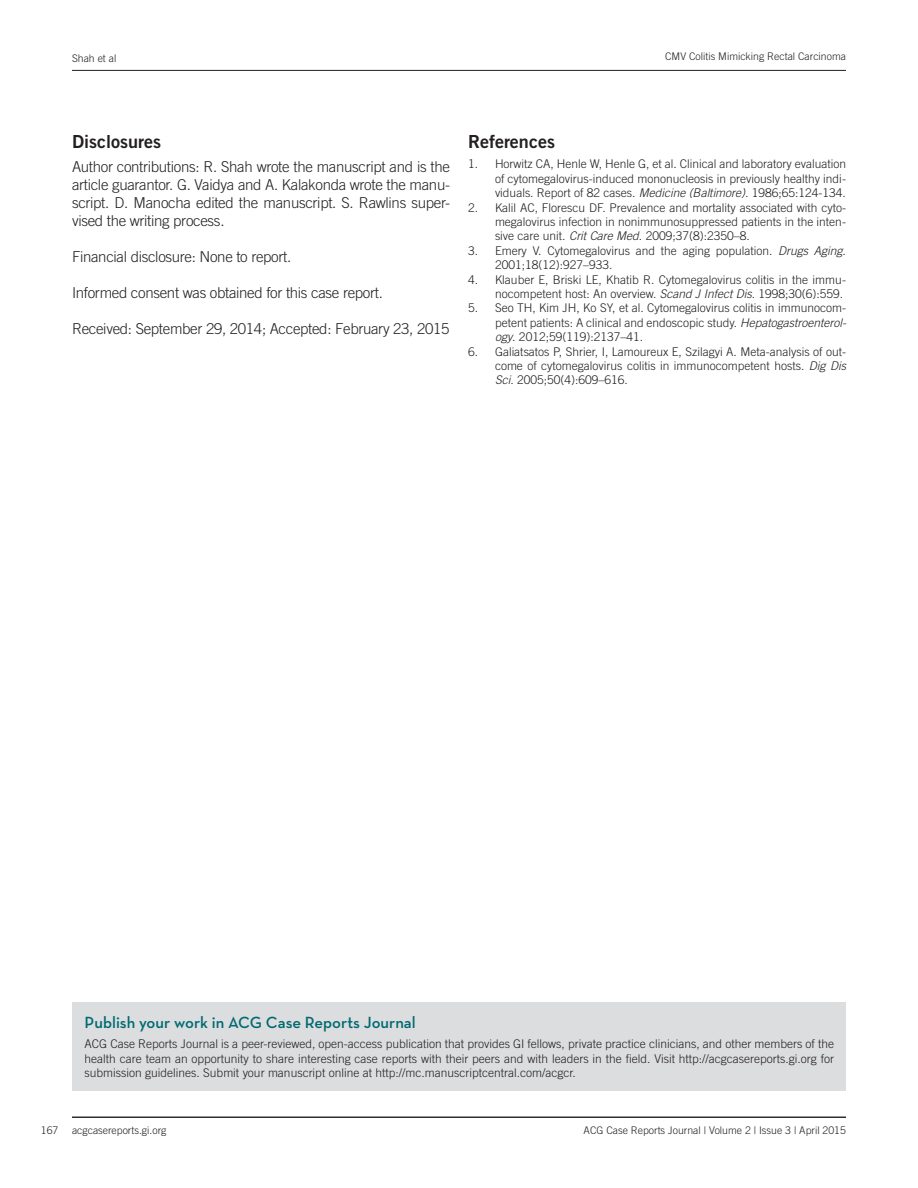
<style>
.page{position:relative;width:918px;height:1188px;background:#fff}
.page>*{position:absolute;margin:0;border:0;box-sizing:border-box;transform-origin:0 0}
.t1{font:18px "Trade Gothic LT Std Bd 2";color:#231f20}
.t2{font:600 16.5px "Neutraface Text";color:#006a71}
.CRJ_Paragraph_Style{font:300 15px/18px "Trade Gothic LT Std";letter-spacing:-.02em;color:#231f20;text-align:justify}
.t3{font:300 12px/14.4px "Trade Gothic LT Std";color:#231f20;text-align:justify}
.t4{font:300 10.5px "Trade Gothic LT Std";color:#231f20}
.s1{font-style:italic}
</style>
<div class="page">
<div style="left:73px;top:1002px;width:773px;height:89px;background:#dcdddf"></div>
<hr style="left:72px;top:70px;width:774px;height:1px;background:#231f20">
<hr style="left:72px;top:1117px;width:774px;height:1px;background:#231f20">
<p class="t4" style="left:72px;top:52px;width:46px">Shah et al</p>
<p class="t4" style="left:665px;top:50px;width:182px">CMV Colitis Mimicking Rectal Carcinoma</p>
<p class="t1" style="left:72px;top:130px;width:90px">Disclosures</p>
<p class="CRJ_Paragraph_Style" style="left:72px;top:157px;width:380px">Author contributions: R. Shah wrote the manuscript and is the article guarantor. G. Vaidya and A. Kalakonda wrote the manu&shy;script. D. Manocha edited the manuscript. S. Rawlins super&shy;vised the writing process.</p>
<p class="CRJ_Paragraph_Style" style="left:72px;top:247px;width:221px">Financial disclosure: None to report.</p>
<p class="CRJ_Paragraph_Style" style="left:72px;top:283px;width:312px">Informed consent was obtained for this case report.</p>
<p class="CRJ_Paragraph_Style" style="left:72px;top:319px;width:379px">Received: September 29, 2014; Accepted: February 23, 2015</p>
<p class="t1" style="left:468px;top:130px;width:88px">References</p>
<p class="t3" style="left:495px;top:157px;width:353px;text-indent:-27px">1. Horwitz CA, Henle W, Henle G, et al. Clinical and laboratory evaluation of cytomegalovirus-induced mononucleosis in previously healthy indi&shy;viduals. Report of 82 cases. <span class="s1">Medicine (Baltimore).</span> 1986;65:124-134.</p>
<p class="t3" style="left:495px;top:200px;width:353px;text-indent:-27px">2. Kalil AC, Florescu DF. Prevalence and mortality associated with cyto&shy;megalovirus infection in nonimmunosuppressed patients in the inten&shy;sive care unit. <span class="s1">Crit Care Med</span>. 2009;37(8):2350–8.</p>
<p class="t3" style="left:495px;top:243px;width:352px;text-indent:-27px">3. Emery V. Cytomegalovirus and the aging population. <span class="s1">Drugs Aging</span>.<br>2001;18(12):927–933.</p>
<p class="t3" style="left:468px;top:272px;width:380px;text-align:right">4. Klauber E, Briski LE, Khatib R. Cytomegalovirus colitis in the immu&shy;nocompetent host: An overview. <span class="s1">Scand J Infect Dis</span>. 1998;30(6):559.</p>
<p class="t3" style="left:495px;top:301px;width:353px;text-indent:-27px">5. Seo TH, Kim JH, Ko SY, et al. Cytomegalovirus colitis in immunocom&shy;petent patients: A clinical and endoscopic study. <span class="s1">Hepatogastroenterol&shy;ogy</span>. 2012;59(119):2137–41.</p>
<p class="t3" style="left:495px;top:344px;width:353px;text-indent:-27px">6. Galiatsatos P, Shrier, I, Lamoureux E, Szilagyi A. Meta-analysis of out&shy;come of cytomegalovirus colitis in immunocompetent hosts. <span class="s1">Dig Dis Sci</span>. 2005;50(4):609–616.</p>
<h2 class="t2" style="left:85px;top:1012px;width:333px">Publish your work in ACG Case Reports Journal</h2>
<p class="t3" style="left:85px;top:1037px;width:751px">ACG Case Reports Journal is a peer-reviewed, open-access publication that provides GI fellows, private practice clinicians, and other members of the health care team an opportunity to share interesting case reports with their peers and with leaders in the field. Visit http://acgcasereports.gi.org for submission guidelines. Submit your manuscript online at http://mc.manuscriptcentral.com/acgcr.</p>
<p class="t4" style="left:41px;top:1124px;width:19px">167</p>
<p class="t4" style="left:584px;top:1124px;width:264px">ACG Case Reports Journal | Volume 2 | Issue 3 | April 2015</p>
<p class="t4" style="left:72px;top:1124px;width:96px">acgcasereports.gi.org</p>
</div>
